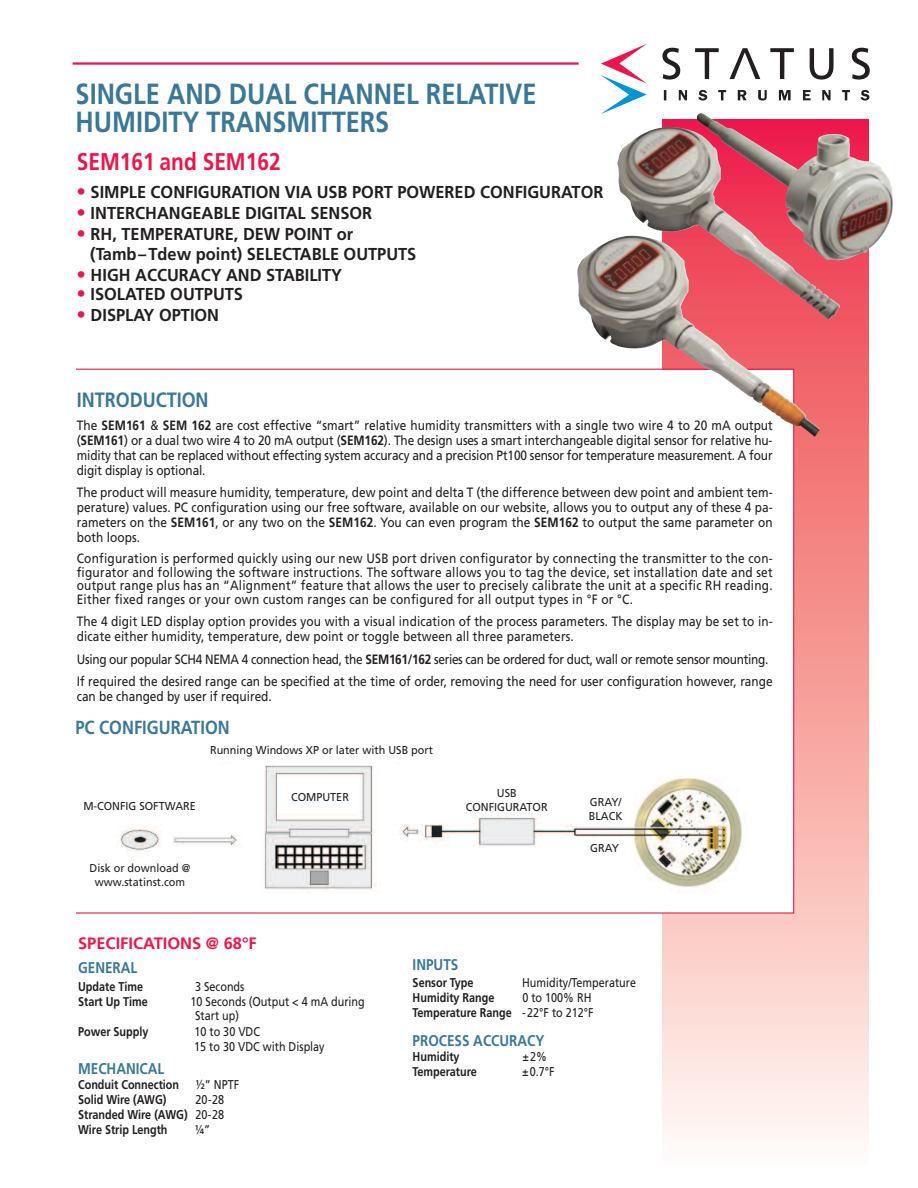
<style>
.page{position:relative;width:918px;height:1188px;background:#fff}
.page>*{position:absolute;margin:0;border:0;box-sizing:border-box;transform-origin:0 0}
.t1{font:700 29.1px/28.5px "Frutiger";color:#3b7897;scale:.87 1}
.t2{font:700 24.15px "Frutiger";color:#ed164b;scale:.87 1}
.t3{font:700 20.7px "Frutiger";color:#3b7897;scale:.87 1}
.t4{font:700 18.9px "Frutiger";color:#3b7897;scale:.87 1}
.t5{font:700 17.25px/19.5px "Frutiger";color:#231f20;scale:.95 1}
.t6{font:700 16.5px "Frutiger";color:#ed164b}
.t7{font:700 15.6px "Frutiger";color:#3b7897;scale:.87 1}
.t8{font:13.5px/15px "Frutiger";letter-spacing:.005em;color:#231f20;text-align:justify;scale:.88 1}
.t9{font:700 12.75px/15px "Frutiger";color:#231f20;text-align:justify;scale:.85 1}
.t10{font:12.75px/15px "Frutiger";color:#231f20;scale:.85 1}
.t11{font:11.4px/13.6px "Frutiger";color:#231f20;text-align:center;scale:.95 1}
.s1{font-size:18.9px;color:#ed164b}
.s2{font-weight:700}
.s3{font-weight:400}
</style>
<div class="page">
<hr style="left:73px;top:62px;width:506px;height:3px;background:#ed164b">
<svg style="left:662px;top:400px;width:207px;height:733px;background:#f8bdb9"></svg>
<svg style="left:662px;top:48px;width:19px;height:32px"></svg>
<svg style="left:852px;top:48px;width:18px;height:32px"></svg>
<svg style="left:695px;top:48px;width:24px;height:31px"></svg>
<svg style="left:730px;top:48px;width:30px;height:31px"></svg>
<svg style="left:770px;top:48px;width:24px;height:31px"></svg>
<svg style="left:809px;top:48px;width:25px;height:32px"></svg>
<svg style="left:601px;top:44px;width:46px;height:70px"></svg>
<svg style="left:698px;top:90px;width:10px;height:11px"></svg>
<svg style="left:861px;top:90px;width:9px;height:11px"></svg>
<svg style="left:664px;top:90px;width:2px;height:10px"></svg>
<svg style="left:679px;top:90px;width:8px;height:10px"></svg>
<svg style="left:718px;top:90px;width:8px;height:10px"></svg>
<svg style="left:738px;top:90px;width:8px;height:10px"></svg>
<svg style="left:758px;top:90px;width:9px;height:11px"></svg>
<svg style="left:779px;top:90px;width:12px;height:10px"></svg>
<svg style="left:803px;top:90px;width:8px;height:10px"></svg>
<svg style="left:822px;top:90px;width:9px;height:10px"></svg>
<svg style="left:842px;top:90px;width:8px;height:10px"></svg>
<div style="left:54px;top:370px;width:739px;height:542px;background:#fff"></div>
<img style="left:605px;top:113px;width:288px;height:287px">
<img style="left:120px;top:762px;width:624px;height:131px">
<div style="left:59px;top:796px;width:161px;height:22px;background:#fff"></div>
<div style="left:282px;top:787px;width:76px;height:24px;background:#fff"></div>
<div style="left:83px;top:858px;width:114px;height:39px;background:#fff"></div>
<div style="left:454px;top:783px;width:106px;height:32px;background:#fff"></div>
<div style="left:584px;top:792px;width:43px;height:32px;background:#fff"></div>
<div style="left:580px;top:838px;width:49px;height:23px;background:#fff"></div>
<h1 class="t1" style="left:76px;top:82px;width:531px">SINGLE AND DUAL CHANNEL RELATIVE<br>HUMIDITY TRANSMITTERS</h1>
<h2 class="t2" style="left:77px;top:152px;width:236px">SEM161 and SEM162</h2>
<p class="t5" style="left:77px;top:184px;width:556px"><span class="s1">•</span> SIMPLE CONFIGURATION VIA USB PORT POWERED CONFIGURATOR</p>
<p class="t5" style="left:77px;top:205px;width:313px"><span class="s1">•</span> INTERCHANGEABLE DIGITAL SENSOR</p>
<p class="t5" style="left:90px;top:226px;width:345px;text-indent:-14px"><span class="s1">•</span> RH, TEMPERATURE, DEW POINT or (Tamb–Tdew point) SELECTABLE OUTPUTS</p>
<p class="t5" style="left:77px;top:267px;width:281px"><span class="s1">•</span> HIGH ACCURACY AND STABILITY</p>
<p class="t5" style="left:77px;top:286px;width:177px"><span class="s1">•</span> ISOLATED OUTPUTS</p>
<p class="t5" style="left:77px;top:307px;width:151px"><span class="s1">•</span> DISPLAY OPTION</p>
<h3 class="t3" style="left:77px;top:392px;width:153px">INTRODUCTION</h3>
<p class="t8" style="left:77px;top:419px;width:792px">The <span class="s2">SEM161</span> &amp; <span class="s2">SEM 162</span> are cost effective “smart” relative humidity transmitters with a single two wire 4 to 20 mA output (<span class="s2">SEM161</span>) or a dual two wire 4 to 20 mA output (<span class="s2">SEM162</span>). The design uses a smart interchangeable digital sensor for relative hu&shy;midity that can be replaced without effecting system accuracy and a precision Pt100 sensor for temperature measurement. A four digit display is optional.</p>
<p class="t8" style="left:77px;top:486px;width:792px">The product will measure humidity, temperature, dew point and delta T (the difference between dew point and ambient tem&shy;perature) values. PC configuration using our free software, available on our website, allows you to output any of these 4 pa&shy;rameters on the <span class="s2">SEM161</span>, or any two on the <span class="s2">SEM162</span>. You can even program the <span class="s2">SEM162</span> to output the same parameter on both loops.</p>
<p class="t8" style="left:77px;top:553px;width:793px;line-height:13.5px">Configuration is performed quickly using our new USB port driven configurator by connecting the transmitter to the con&shy;figurator and following the software instructions. The software allows you to tag the device, set installation date and set output range plus has an “Alignment” feature that allows the user to precisely calibrate the unit at a specific RH reading.<br>Either fixed ranges or your own custom ranges can be configured for all output types in °F or °C.</p>
<p class="t8" style="left:77px;top:615px;width:792px">The 4 digit LED display option provides you with a visual indication of the process parameters. The display may be set to in&shy;dicate either humidity, temperature, dew point or toggle between all three parameters.</p>
<p class="t8" style="left:77px;top:649px;width:792px;line-height:22.5px">Using our popular SCH4 NEMA 4 connection head, the <span class="s2">SEM161/162</span> series can be ordered for duct, wall or remote sensor mounting.<br>If required the desired range can be specified at the time of order, removing the need for user configuration however, range</p>
<p class="t8" style="left:77px;top:690px;width:223px">can be changed by user if required.</p>
<h3 class="t4" style="left:75px;top:720px;width:179px">PC CONFIGURATION</h3>
<p class="t11" style="left:210px;top:744px;width:236px">Running Windows XP or later with USB port</p>
<p class="t11" style="left:83px;top:800px;width:120px">M-CONFIG SOFTWARE</p>
<p class="t11" style="left:90px;top:862px;width:108px">Disk or download @ www.statinst.com</p>
<p class="t11" style="left:291px;top:791px;width:62px">COMPUTER</p>
<p class="t6" style="left:78px;top:937px;width:180px">SPECIFICATIONS @ 68°F</p>
<p class="t7" style="left:78px;top:962px;width:70px">GENERAL</p>
<p class="t9" style="left:78px;top:980px;width:78px">Update Time</p>
<p class="t10" style="left:195px;top:980px;width:60px">3 Seconds</p>
<p class="t9" style="left:78px;top:995px;width:84px">Start Up Time</p>
<p class="t10" style="left:195px;top:996px;width:201px;line-height:13.5px;text-indent:-5px">10 Seconds (Output &lt; 4 mA during<br>Start up)</p>
<p class="t9" style="left:78px;top:1025px;width:84px">Power Supply</p>
<p class="t10" style="left:194px;top:1025px;width:155px">10 to 30 VDC<br>15 to 30 VDC with Display</p>
<p class="t7" style="left:78px;top:1063px;width:101px">MECHANICAL</p>
<p class="t9" style="left:78px;top:1078px;width:120px">Conduit Connection</p>
<p class="t10" style="left:196px;top:1078px;width:52px">½” NPTF</p>
<p class="t9" style="left:78px;top:1093px;width:106px">Solid Wire (AWG)</p>
<p class="t9" style="left:78px;top:1093px;width:173px;text-indent:117px"><span class="s3">20-28<br></span>Stranded Wire (AWG) <span class="s3">20-28<br></span>Wire Strip Length</p>
<p class="t10" style="left:195px;top:1123px;width:19px">¼”</p>
<p class="t11" style="left:466px;top:787px;width:88px">USB<br>CONFIGURATOR</p>
<p class="t11" style="left:589px;top:796px;width:37px;text-align:left">GRAY/<br>BLACK</p>
<p class="t11" style="left:590px;top:842px;width:32px">GRAY</p>
<p class="t7" style="left:413px;top:958px;width:54px">INPUTS</p>
<p class="t9" style="left:413px;top:976px;width:73px">Sensor Type</p>
<p class="t10" style="left:522px;top:976px;width:136px">Humidity/Temperature</p>
<p class="t9" style="left:413px;top:991px;width:98px">Humidity Range</p>
<p class="t10" style="left:413px;top:991px;width:214px;text-align:right">0 to 100% RH<br><span class="s2">Temperature Range</span> - 22°F to 212°F</p>
<p class="t7" style="left:413px;top:1034px;width:153px">PROCESS ACCURACY</p>
<p class="t9" style="left:413px;top:1050px;width:57px">Humidity</p>
<p class="t10" style="left:522px;top:1050px;width:30px">±2%</p>
<p class="t9" style="left:413px;top:1065px;width:77px">Temperature</p>
<p class="t10" style="left:522px;top:1065px;width:40px">±0.7°F</p>
</div>
